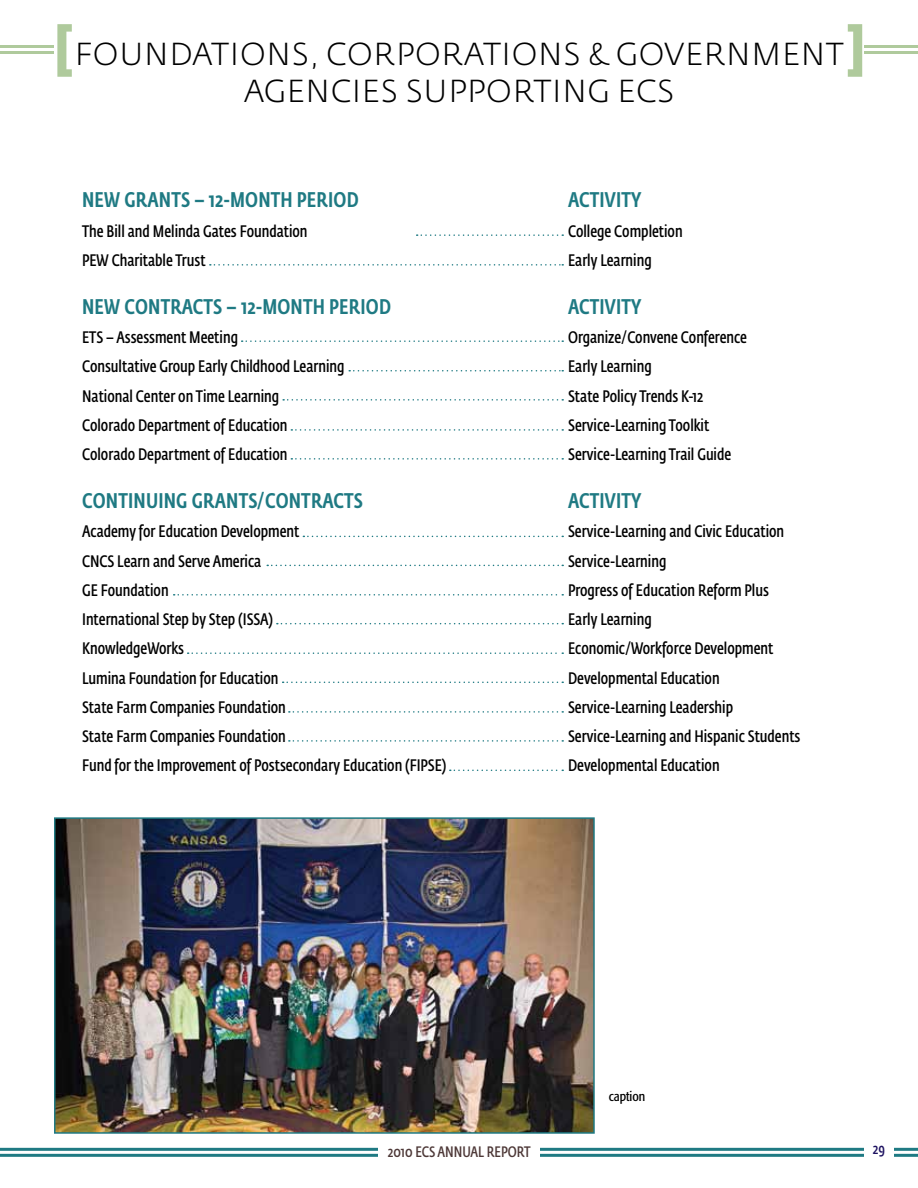
<style>
.page{position:relative;width:918px;height:1188px;background:#fff}
.page>*{position:absolute;margin:0;border:0;box-sizing:border-box;transform-origin:0 0}
.t1{font:300 31.5px/37.5px "Fedra Sans Std";letter-spacing:.025em;color:#000;text-align:center}
.t2{font:500 21px "Fedra Sans Cond Std";letter-spacing:.01em;color:#1f7a83}
.t3{font:600 16.5px "Fedra Sans Cond Std";color:#000}
.t4{font:600 15px "Fedra Sans Cond Std";color:#4d3837}
.t5{font:600 15px "Fedra Sans Cond Std";color:#1d1160}
.t6{font:condensed 13.5px "Formata";color:#000}
.s1{font-weight:700;font-size:54px;color:#afca9c}
</style>
<div class="page">
<hr style="left:0;top:1148px;width:918px;height:3px;background:#1f7a83">
<hr style="left:0;top:1154px;width:918px;height:3px;background:#1f7a83">
<hr style="left:0;top:45px;width:918px;height:3px;background:#afca9c">
<hr style="left:0;top:51px;width:918px;height:3px;background:#afca9c">
<div style="left:378px;top:1138px;width:162px;height:19px;background:#fff"></div>
<div style="left:864px;top:1134px;width:30px;height:29px;background:#fff"></div>
<div style="left:54px;top:0;width:810px;height:102px;background:#fff"></div>
<svg style="left:417px;top:234px;width:146px;height:2px"></svg>
<svg style="left:210px;top:264px;width:353px;height:2px"></svg>
<svg style="left:242px;top:340px;width:321px;height:2px"></svg>
<svg style="left:349px;top:370px;width:214px;height:2px"></svg>
<svg style="left:283px;top:399px;width:280px;height:2px"></svg>
<svg style="left:291px;top:429px;width:272px;height:2px"></svg>
<svg style="left:291px;top:458px;width:272px;height:2px"></svg>
<svg style="left:303px;top:536px;width:260px;height:1px"></svg>
<svg style="left:267px;top:565px;width:296px;height:1px"></svg>
<svg style="left:174px;top:594px;width:389px;height:2px"></svg>
<svg style="left:277px;top:623px;width:286px;height:1px"></svg>
<svg style="left:188px;top:652px;width:375px;height:2px"></svg>
<svg style="left:283px;top:682px;width:280px;height:1px"></svg>
<svg style="left:289px;top:711px;width:274px;height:2px"></svg>
<svg style="left:289px;top:740px;width:274px;height:2px"></svg>
<svg style="left:450px;top:770px;width:113px;height:1px"></svg>
<img style="left:57px;top:820px;width:535px;height:311px">
<div style="left:54px;top:817px;width:541px;height:317px;border:2px solid #1f7a83"></div>
<h1 class="t1" style="left:54px;top:35px;width:812px"><span class="s1">[</span>FOUNDATIONS, CORPORATIONS &amp; GOVERNMENT<span class="s1">]<br></span>AGENCIES SUPPORTING ECS</h1>
<p class="t2" style="left:82px;top:187px;width:278px">NEW GRANTS – 12-MONTH PERIOD</p>
<p class="t2" style="left:568px;top:187px;width:75px">ACTIVITY</p>
<p class="t3" style="left:82px;top:221px;width:227px">The Bill and Melinda Gates Foundation</p>
<p class="t3" style="left:568px;top:221px;width:116px">College Completion</p>
<p class="t3" style="left:82px;top:250px;width:125px">PEW Charitable Trust</p>
<p class="t3" style="left:568px;top:250px;width:85px">Early Learning</p>
<p class="t2" style="left:82px;top:294px;width:310px">NEW CONTRACTS – 12-MONTH PERIOD</p>
<p class="t2" style="left:568px;top:294px;width:75px">ACTIVITY</p>
<p class="t3" style="left:82px;top:327px;width:157px">ETS – Assessment Meeting</p>
<p class="t3" style="left:568px;top:327px;width:180px">Organize/Convene Conference</p>
<p class="t3" style="left:82px;top:357px;width:264px">Consultative Group Early Childhood Learning</p>
<p class="t3" style="left:568px;top:357px;width:85px">Early Learning</p>
<p class="t3" style="left:82px;top:386px;width:199px">National Center on Time Learning</p>
<p class="t3" style="left:568px;top:386px;width:137px">State Policy Trends K-12</p>
<p class="t3" style="left:82px;top:415px;width:207px">Colorado Department of Education</p>
<p class="t3" style="left:568px;top:415px;width:143px">Service-Learning Toolkit</p>
<p class="t3" style="left:82px;top:444px;width:207px">Colorado Department of Education</p>
<p class="t3" style="left:568px;top:444px;width:165px">Service-Learning Trail Guide</p>
<p class="t2" style="left:82px;top:488px;width:282px">CONTINUING GRANTS/CONTRACTS</p>
<p class="t2" style="left:568px;top:488px;width:75px">ACTIVITY</p>
<p class="t3" style="left:82px;top:522px;width:219px">Academy for Education Development</p>
<p class="t3" style="left:568px;top:522px;width:218px">Service-Learning and Civic Education</p>
<p class="t3" style="left:82px;top:551px;width:181px">CNCS Learn and Serve America</p>
<p class="t3" style="left:568px;top:551px;width:100px">Service-Learning</p>
<p class="t3" style="left:82px;top:580px;width:88px">GE Foundation</p>
<p class="t3" style="left:568px;top:580px;width:202px">Progress of Education Reform Plus</p>
<p class="t3" style="left:82px;top:609px;width:193px">International Step by Step (ISSA)</p>
<p class="t3" style="left:568px;top:609px;width:85px">Early Learning</p>
<p class="t3" style="left:82px;top:639px;width:104px">KnowledgeWorks</p>
<p class="t3" style="left:568px;top:639px;width:207px">Economic/Workforce Development</p>
<p class="t3" style="left:82px;top:668px;width:198px">Lumina Foundation for Education</p>
<p class="t3" style="left:568px;top:668px;width:153px">Developmental Education</p>
<p class="t3" style="left:82px;top:697px;width:205px">State Farm Companies Foundation</p>
<p class="t3" style="left:568px;top:697px;width:166px">Service-Learning Leadership</p>
<p class="t3" style="left:82px;top:726px;width:205px">State Farm Companies Foundation</p>
<p class="t3" style="left:568px;top:726px;width:234px">Service-Learning and Hispanic Students</p>
<p class="t3" style="left:82px;top:756px;width:366px">Fund for the Improvement of Postsecondary Education (FIPSE)</p>
<p class="t3" style="left:568px;top:756px;width:153px">Developmental Education</p>
<p class="t6" style="left:609px;top:1088px;width:38px">caption</p>
<p class="t4" style="left:388px;top:1143px;width:144px">2010 ECS ANNUAL REPORT</p>
<p class="t5" style="left:873px;top:1140px;width:14px">29</p>
</div>
